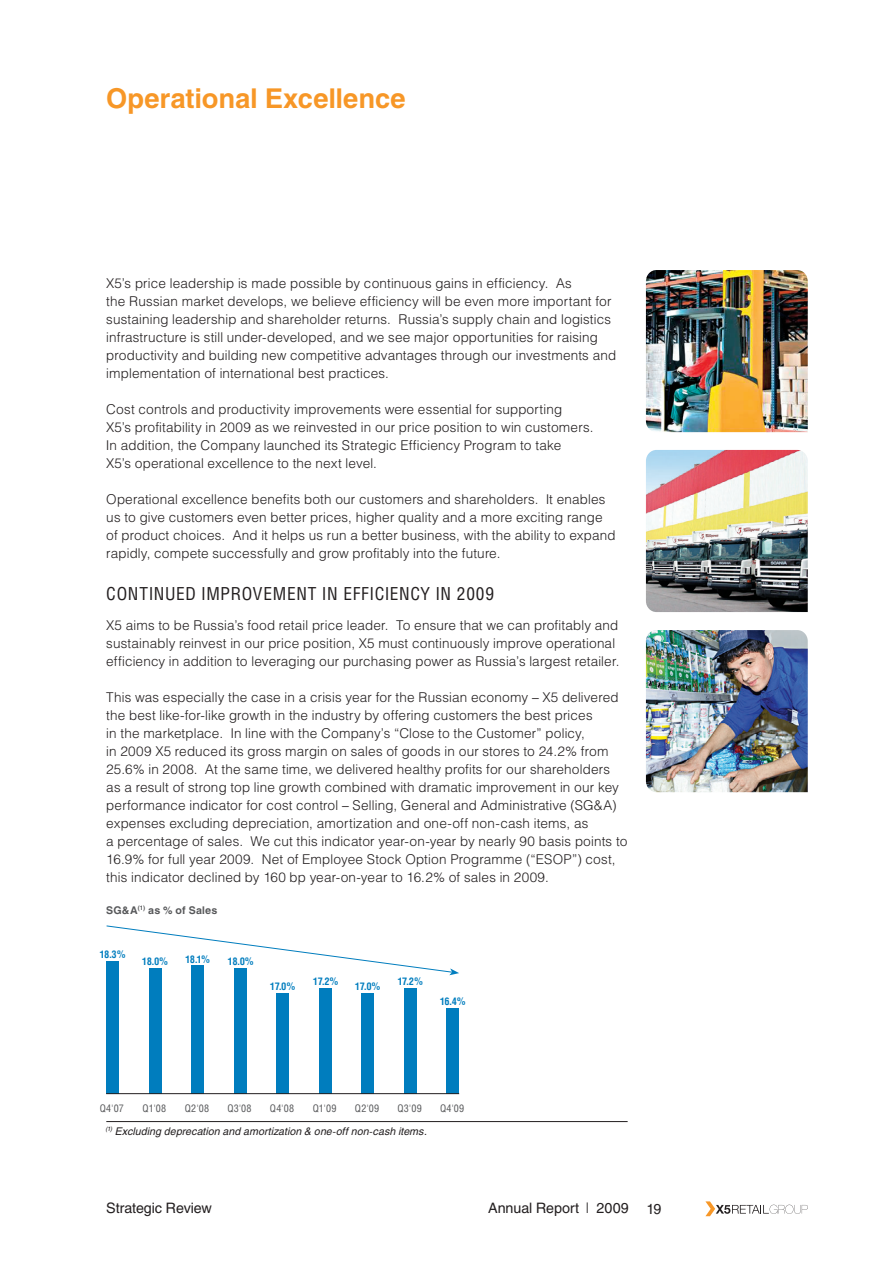
<style>
.page{position:relative;width:893px;height:1263px;background:#fff}
.page>*{position:absolute;margin:0;border:0;box-sizing:border-box;transform-origin:0 0}
.t1{font:700 27px "Helios";color:#f79727}
.t2{font:18px "Helios Cond";letter-spacing:.035em;color:#231f20}
.t3{font:14.25px "Helios";letter-spacing:-.005em;color:#231f20}
.t4{font:300 13.5px/18px "Helios";letter-spacing:.015em;color:#231f20}
.t5{font:italic 10.5px "Helios";letter-spacing:.01em;color:#231f20}
.t6{font:700 10.5px "Helios Cond";letter-spacing:-.04em;color:#007dbe}
.t7{font:10.5px "Helios Cond";letter-spacing:.025em;color:#57585a}
.t8{font:700 10.5px "Helios";letter-spacing:.02em;color:#57585a}
.s1{font-weight:300}
</style>
<div class="page">
<svg style="left:705px;top:1201px;width:103px;height:15px"></svg>
<div style="left:106px;top:960px;width:13px;height:133px;background:#007dbe"></div>
<div style="left:149px;top:968px;width:12px;height:125px;background:#007dbe"></div>
<div style="left:191px;top:965px;width:13px;height:128px;background:#007dbe"></div>
<div style="left:234px;top:968px;width:13px;height:125px;background:#007dbe"></div>
<div style="left:276px;top:993px;width:13px;height:100px;background:#007dbe"></div>
<div style="left:319px;top:988px;width:13px;height:105px;background:#007dbe"></div>
<div style="left:361px;top:993px;width:13px;height:100px;background:#007dbe"></div>
<div style="left:404px;top:988px;width:13px;height:105px;background:#007dbe"></div>
<div style="left:446px;top:1008px;width:13px;height:85px;background:#007dbe"></div>
<hr style="left:106px;top:1093px;width:353px;height:1px;background:#231f20">
<svg style="left:106px;top:925px;width:353px;height:50px"></svg>
<img style="left:646px;top:270px;width:162px;height:162px">
<img style="left:646px;top:450px;width:162px;height:162px">
<hr style="left:106px;top:1121px;width:522px;height:1px;background:#231f20">
<img style="left:646px;top:630px;width:162px;height:162px">
<h1 class="t1" style="left:106px;top:88px;width:301px">Operational Excellence</h1>
<p class="t4" style="left:106px;top:276px;width:511px">X5’s price leadership is made possible by continuous gains in efficiency. As<br>the Russian market develops, we believe efficiency will be even more important for sustaining leadership and shareholder returns. Russia’s supply chain and logistics infrastructure is still under-developed, and we see major opportunities for raising productivity and building new competitive advantages through our investments and implementation of international best practices.</p>
<p class="t4" style="left:106px;top:402px;width:489px">Cost controls and productivity improvements were essential for supporting<br>X5’s profitability in 2009 as we reinvested in our price position to win customers.<br>In addition, the Company launched its Strategic Efficiency Program to take<br>X5’s operational excellence to the next level.</p>
<p class="t4" style="left:106px;top:492px;width:511px">Operational excellence benefits both our customers and shareholders. It enables us to give customers even better prices, higher quality and a more exciting range of product choices. And it helps us run a better business, with the ability to expand rapidly, compete successfully and grow profitably into the future.</p>
<h2 class="t2" style="left:106px;top:587px;width:389px">CONTINUED IMPROVEMENT IN EFFICIENCY IN 2009</h2>
<p class="t4" style="left:106px;top:618px;width:515px">X5 aims to be Russia’s food retail price leader. To ensure that we can profitably and sustainably reinvest in our price position, X5 must continuously improve operational efficiency in addition to leveraging our purchasing power as Russia’s largest retailer.</p>
<p class="t4" style="left:106px;top:690px;width:523px">This was especially the case in a crisis year for the Russian economy – X5 delivered the best like-for-like growth in the industry by offering customers the best prices<br>in the marketplace. In line with the Company’s “Close to the Customer” policy,<br>in 2009 X5 reduced its gross margin on sales of goods in our stores to 24.2% from 25.6% in 2008. At the same time, we delivered healthy profits for our shareholders as a result of strong top line growth combined with dramatic improvement in our key performance indicator for cost control – Selling, General and Administrative (SG&amp;A) expenses excluding depreciation, amortization and one-off non-cash items, as<br>a percentage of sales. We cut this indicator year-on-year by nearly 90 basis points to 16.9% for full year 2009. Net of Employee Stock Option Programme (“ESOP”) cost, this indicator declined by 160 bp year-on-year to 16.2% of sales in 2009.</p>
<p class="t8" style="left:106px;top:906px;width:113px">SG&amp;A<sup>(1)</sup> as % of Sales</p>
<p class="t6" style="left:100px;top:950px;width:27px">18.3%</p>
<p class="t6" style="left:142px;top:957px;width:27px">18.0%</p>
<p class="t6" style="left:185px;top:956px;width:26px">18.1%</p>
<p class="t6" style="left:228px;top:957px;width:27px">18.0%</p>
<p class="t6" style="left:270px;top:982px;width:26px">17.0%</p>
<p class="t6" style="left:313px;top:977px;width:27px">17.2%</p>
<p class="t6" style="left:398px;top:977px;width:27px">17.2%</p>
<p class="t6" style="left:355px;top:983px;width:26px">17.0%</p>
<p class="t6" style="left:440px;top:997px;width:27px">16.4%</p>
<p class="t7" style="left:100px;top:1104px;width:25px">Q4'07</p>
<p class="t7" style="left:143px;top:1104px;width:25px">Q1'08</p>
<p class="t7" style="left:185px;top:1104px;width:26px">Q2'08</p>
<p class="t7" style="left:227px;top:1104px;width:26px">Q3'08</p>
<p class="t7" style="left:270px;top:1104px;width:26px">Q4'08</p>
<p class="t7" style="left:313px;top:1104px;width:25px">Q1'09</p>
<p class="t7" style="left:355px;top:1104px;width:26px">Q2'09</p>
<p class="t7" style="left:397px;top:1104px;width:26px">Q3'09</p>
<p class="t7" style="left:440px;top:1104px;width:26px">Q4'09</p>
<p class="t5" style="left:106px;top:1127px;width:323px"><sup>(1)</sup> Excluding deprecation and amortization &amp; one-off non-cash items.</p>
<p class="t3" style="left:106px;top:1203px;width:107px">Strategic Review</p>
<p class="t3" style="left:488px;top:1203px;width:175px">Annual Report <span class="s1">|</span> 2009 19</p>
</div>
